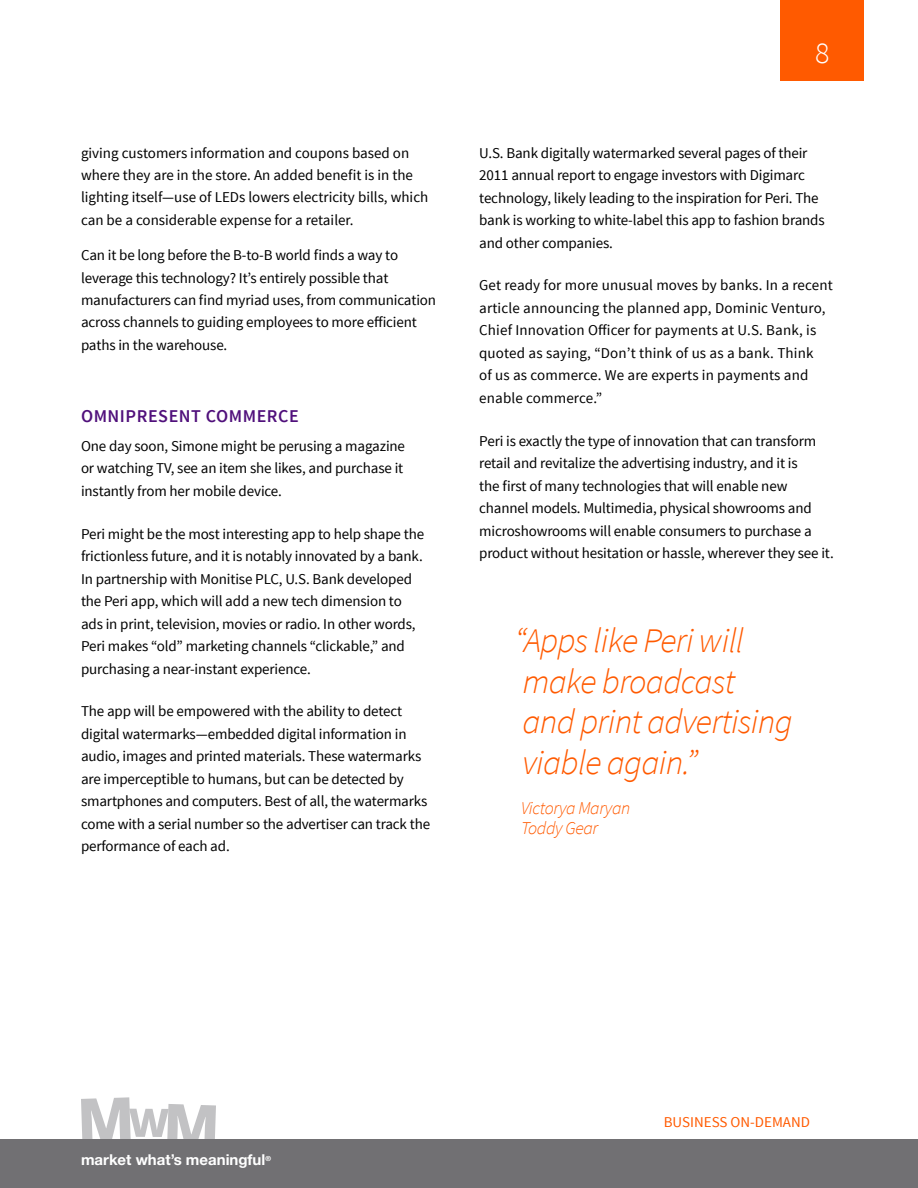
<style>
.page{position:relative;width:918px;height:1188px;background:#fff}
.page>*{position:absolute;margin:0;border:0;box-sizing:border-box;transform-origin:0 0}
.t1{font:italic 300 34.5px/40.5px "Source Sans Pro";letter-spacing:-.02em;color:#ff5a00}
.t2{font:300 30px "Source Sans Pro";color:#fff}
.t3{font:italic 300 18px/20.2px "Source Sans Pro";letter-spacing:-.02em;color:#ff5a00}
.t4{font:600 18px "Source Sans Pro";letter-spacing:.03em;color:#50107b}
.t5{font:15px/22.5px "Source Sans Pro";letter-spacing:-.01em;color:#000}
.t6{font:15px/22.5px "Source Sans Pro";letter-spacing:.01em;color:#000}
.t7{font:700 15px "Helvetica Neue";color:#fff}
.t8{font:15px "Source Sans Pro";color:#ff5a00}
</style>
<div class="page">
<svg style="left:81px;top:1097px;width:135px;height:43px"></svg>
<div style="left:0;top:1140px;width:918px;height:48px;background:#717073"></div>
<div style="left:781px;top:0;width:83px;height:81px;background:#ff5a00"></div>
<p class="t5" style="left:81px;top:142px;width:349px">giving customers information and coupons based on where they are in the store. An added benefit is in the lighting itself—use of LEDs lowers electricity bills, which can be a considerable expense for a retailer.</p>
<p class="t5" style="left:81px;top:244px;width:357px">Can it be long before the B-to-B world finds a way to leverage this technology? It’s entirely possible that manufacturers can find myriad uses, from communication across channels to guiding employees to more efficient paths in the warehouse.</p>
<p class="t4" style="left:81px;top:404px;width:219px">OMNIPRESENT COMMERCE</p>
<p class="t5" style="left:81px;top:435px;width:326px;text-align:justify">One day soon, Simone might be perusing a magazine or watching TV, see an item she likes, and purchase it instantly from her mobile device.</p>
<p class="t5" style="left:81px;top:523px;width:345px">Peri might be the most interesting app to help shape the frictionless future, and it is notably innovated by a bank.<br>In partnership with Monitise PLC, U.S. Bank developed the Peri app, which will add a new tech dimension to ads in print, television, movies or radio. In other words, Peri makes “old” marketing channels “clickable,” and purchasing a near-instant experience.</p>
<p class="t5" style="left:81px;top:700px;width:351px">The app will be empowered with the ability to detect digital watermarks—embedded digital information in audio, images and printed materials. These watermarks are imperceptible to humans, but can be detected by smartphones and computers. Best of all, the watermarks come with a serial number so the advertiser can track the performance of each ad.</p>
<h2 class="t2" style="left:815px;top:35px;width:16px">8</h2>
<p class="t5" style="left:479px;top:142px;width:347px">U.S. Bank digitally watermarked several pages of their 2011 annual report to engage investors with Digimarc technology, likely leading to the inspiration for Peri. The bank is working to white-label this app to fashion brands and other companies.</p>
<p class="t6" style="left:479px;top:274px;width:355px">Get ready for more unusual moves by banks. In a recent article announcing the planned app, Dominic Venturo, Chief Innovation Officer for payments at U.S. Bank, is quoted as saying, “Don’t think of us as a bank. Think<br>of us as commerce. We are experts in payments and enable commerce.”</p>
<p class="t5" style="left:479px;top:430px;width:356px">Peri is exactly the type of innovation that can transform retail and revitalize the advertising industry, and it is<br>the first of many technologies that will enable new channel models. Multimedia, physical showrooms and microshowrooms will enable consumers to purchase a product without hesitation or hassle, wherever they see it.</p>
<h1 class="t1" style="left:515px;top:621px;width:279px">“Apps like Peri will make broadcast<br>and print advertising viable again.”</h1>
<p class="t3" style="left:521px;top:797px;width:111px">Victorya Maryan<br>Toddy Gear</p>
<p class="t7" style="left:81px;top:1150px;width:191px">market what’s meaningful<sup>®</sup></p>
<p class="t8" style="left:664px;top:1113px;width:148px">BUSINESS ON-DEMAND</p>
</div>
